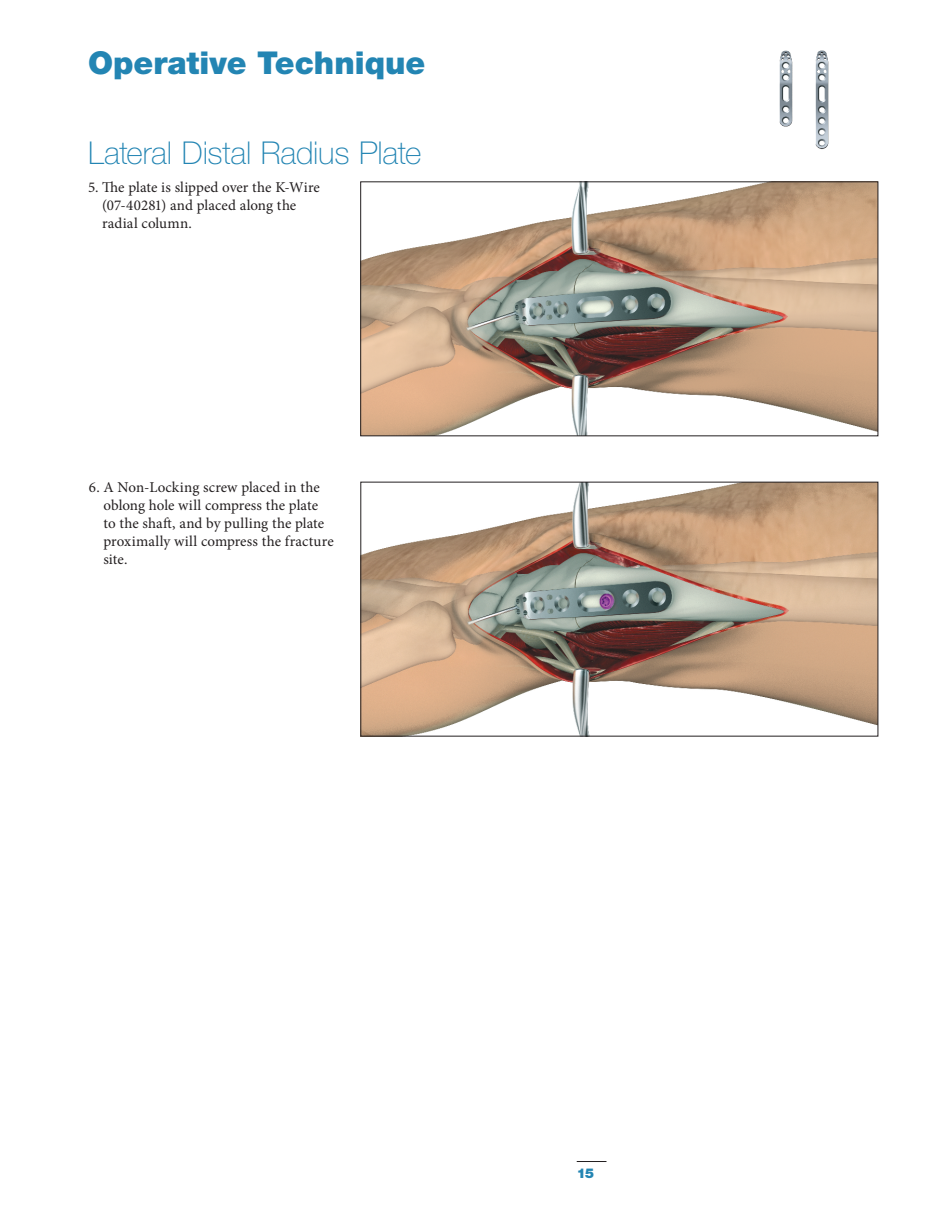
<style>
.page{position:relative;width:941px;height:1211px;background:#fff}
.page>*{position:absolute;margin:0;border:0;box-sizing:border-box;transform-origin:0 0}
.t1{font:100 31.5px "Helvetica Neue";letter-spacing:-.01em;color:#2385b3}
.t2{font:900 31.5px "Helvetica Neue";color:#2385b3}
.t3{font:15px/18px "Minion Pro";letter-spacing:.005em;color:#231f20}
.t4{font:900 13.5px "Helvetica Neue";color:#2385b3}
</style>
<div class="page">
<svg style="left:577px;top:1161px;width:29px;height:1px"></svg>
<img style="left:362px;top:184px;width:514px;height:250px">
<img style="left:363px;top:484px;width:513px;height:250px">
<img style="left:815px;top:50px;width:14px;height:99px">
<img style="left:779px;top:50px;width:14px;height:77px">
<h1 class="t2" style="left:88px;top:44px;width:339px">Operative Technique</h1>
<h1 class="t1" style="left:88px;top:135px;width:335px">Lateral Distal Radius Plate</h1>
<p class="t3" style="left:102px;top:179px;width:219px;text-indent:-14px">5. The plate is slipped over the K-Wire (07-40281) and placed along the radial column.</p>
<p class="t3" style="left:104px;top:479px;width:232px;text-indent:-15px">6. A Non-Locking screw placed in the oblong hole will compress the plate to the shaft, and by pulling the plate proximally will compress the fracture site.</p>
<p class="t4" style="left:577px;top:1165px;width:19px">15</p>
</div>
